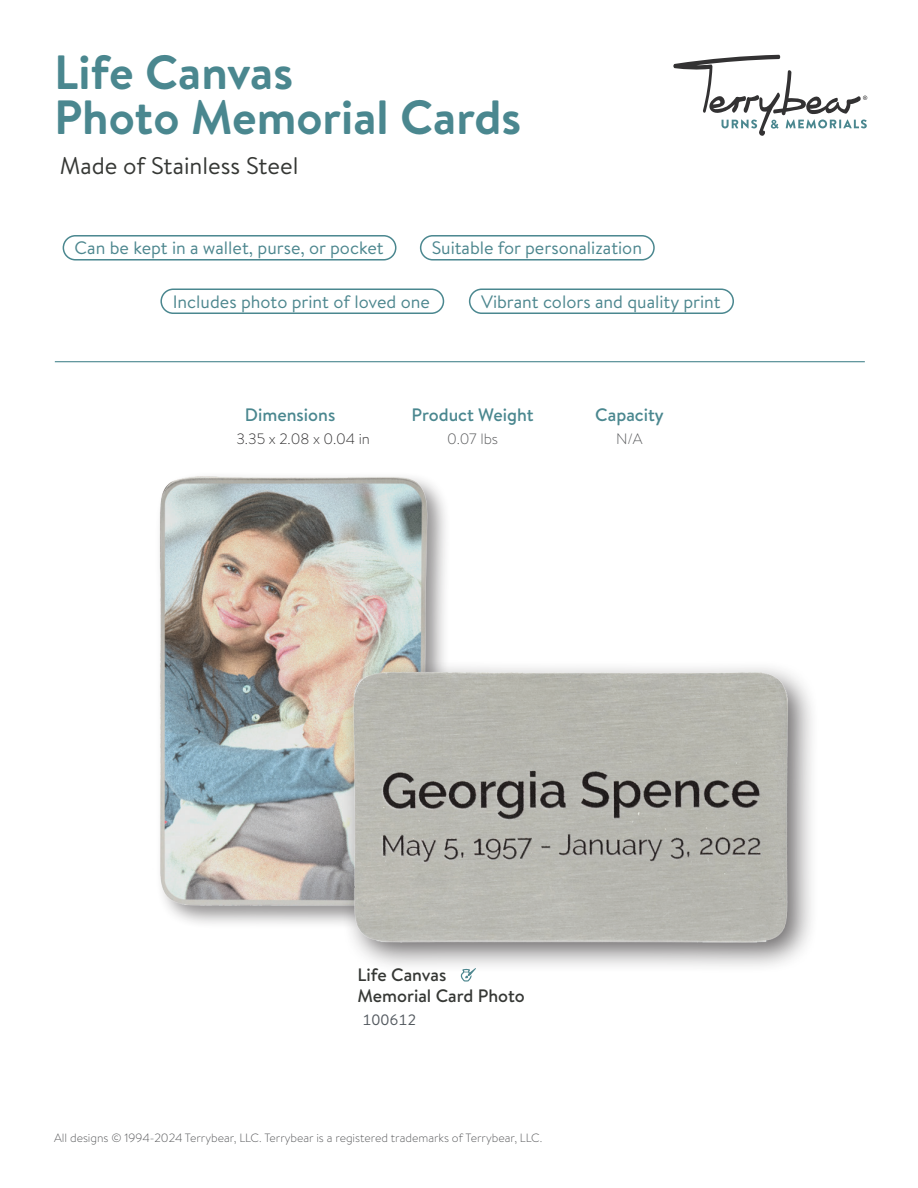
<style>
.page{position:relative;width:918px;height:1188px;background:#fff}
.page>*{position:absolute;margin:0;border:0;box-sizing:border-box;transform-origin:0 0}
.t1{font:700 48px/45px "Brandon Text";color:#4a878f}
.t2{font:24px "Brandon Text";color:#363835}
.t3{font:18px "Brandon Text";color:#4c868e}
.t4{font:500 18px "Brandon Text";color:#4a878f}
.t5{font:500 18px/21.6px "Brandon Text";color:#363835}
.t6{font:300 15px "Brandon Text";color:#333233}
.t7{font:300 15px "Brandon Text";color:#57585a}
.t8{font:15px "Brandon Text";color:#52585e}
.t9{font:300 12px "Brandon Text";color:#57585a}
</style>
<div class="page">
<img style="left:159px;top:476px;width:287px;height:448px">
<div style="left:341px;top:659px;width:478px;height:315px;background:#231f20;opacity:.66"></div>
<img style="left:334px;top:568px;width:466px;height:406px">
<svg style="left:461px;top:968px;width:15px;height:14px"></svg>
<hr style="left:55px;top:361px;width:810px;height:1px;background:#4a878f">
<svg style="left:673px;top:55px;width:194px;height:81px"></svg>
<div style="left:63px;top:235px;width:333px;height:26px;border:2px solid #4a878f;border-radius:12px"></div>
<div style="left:420px;top:235px;width:235px;height:26px;border:2px solid #4a878f;border-radius:12px"></div>
<div style="left:469px;top:289px;width:265px;height:25px;border:2px solid #4a878f;border-radius:12px"></div>
<div style="left:160px;top:289px;width:284px;height:25px;border:2px solid #4a878f;border-radius:12px"></div>
<h1 class="t1" style="left:54px;top:49px;width:469px">Life Canvas<br>Photo Memorial Cards</h1>
<h2 class="t2" style="left:60px;top:150px;width:240px">Made of Stainless Steel</h2>
<p class="t3" style="left:75px;top:235px;width:311px">Can be kept in a wallet, purse, or pocket</p>
<p class="t3" style="left:432px;top:235px;width:212px">Suitable for personalization</p>
<p class="t3" style="left:173px;top:289px;width:259px">Includes photo print of loved one</p>
<p class="t3" style="left:481px;top:289px;width:241px">Vibrant colors and quality print</p>
<p class="t4" style="left:245px;top:403px;width:92px">Dimensions</p>
<p class="t4" style="left:412px;top:403px;width:124px">Product Weight</p>
<p class="t4" style="left:595px;top:403px;width:70px">Capacity</p>
<p class="t6" style="left:236px;top:429px;width:135px">3.35 x 2.08 x 0.04 in</p>
<p class="t7" style="left:447px;top:429px;width:52px">0.07 lbs</p>
<p class="t7" style="left:616px;top:429px;width:28px">N/A</p>
<p class="t5" style="left:357px;top:963px;width:169px">Life Canvas<br>Memorial Card Photo</p>
<p class="t8" style="left:363px;top:1010px;width:56px">100612</p>
<p class="t9" style="left:54px;top:1130px;width:490px">All designs © 1994-2024 Terrybear, LLC. Terrybear is a registered trademarks of Terrybear, LLC.</p>
</div>
